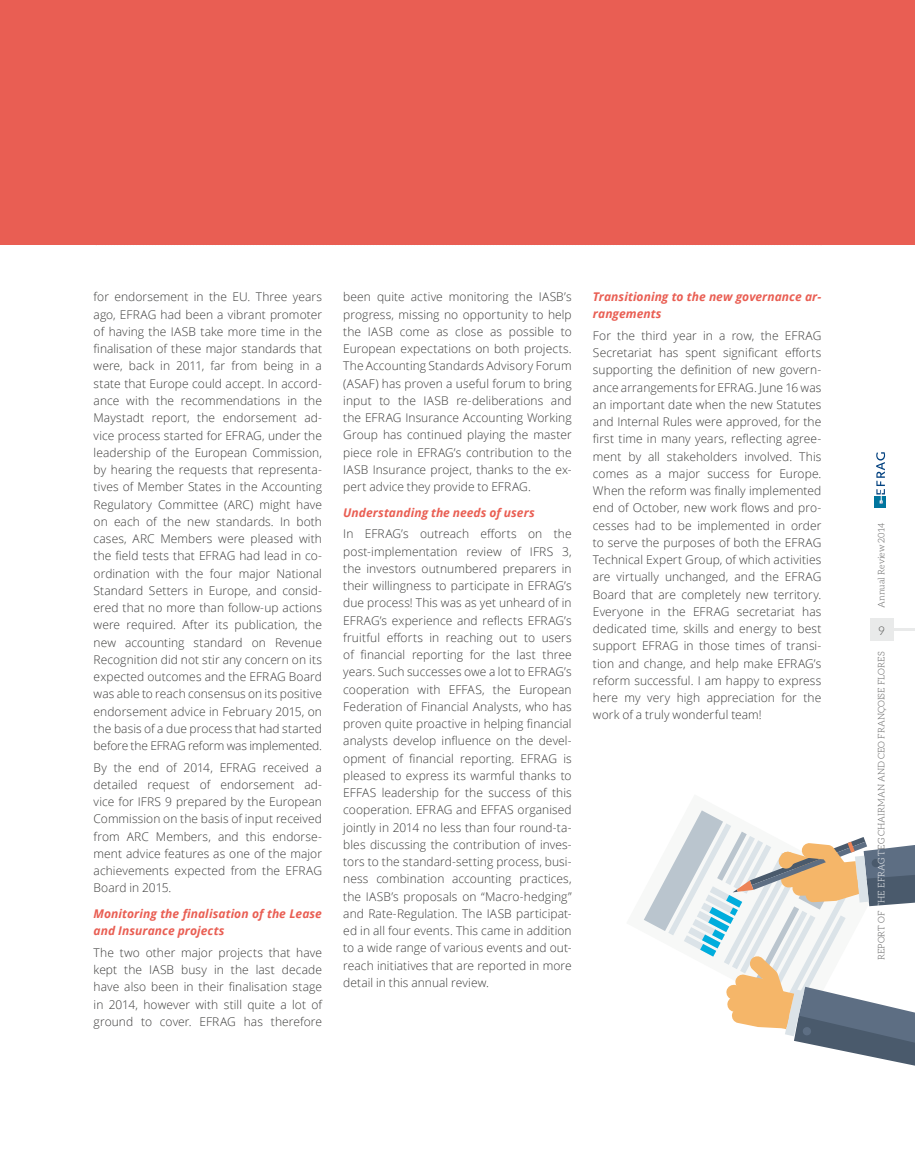
<style>
.page{position:relative;width:915px;height:1170px;background:#fff}
.page>*{position:absolute;margin:0;border:0;box-sizing:border-box;transform-origin:0 0}
.t1{font:300 12px/17.2px "Open Sans";letter-spacing:.005em;color:#3a3a39;text-align:justify}
.t2{font:italic 700 12px/17.2px "Open Sans";letter-spacing:.005em;color:#e95e53}
.t3{font:300 12px "Aleo";color:#565655}
.t4{font:300 9px "Aleo";color:#565655}
.s1{color:#fff}
</style>
<div class="page">
<div style="left:0;top:0;width:914px;height:244px;background:#e95e53"></div>
<svg style="left:96px;top:244px;width:725px;height:1px"></svg>
<hr style="left:891px;top:628px;width:23px;height:3px;background:#e9eaea">
<div style="left:870px;top:618px;width:23px;height:23px;background:#e9eaea"></div>
<div style="left:873px;top:496px;width:12px;height:12px;background:#00759e"></div>
<svg style="left:876px;top:452px;width:8px;height:51px"></svg>
<svg style="left:643px;top:810px;width:271px;height:255px"></svg>
<p class="t1" style="left:94px;top:288px;width:230px">for endorsement in the EU. Three years ago, EFRAG had been a vibrant promoter of having the IASB take more time in the finalisation of these major standards that were, back in 2011, far from being in a state that Europe could accept. In accord&shy;ance with the recommendations in the Maystadt report, the endorsement ad&shy;vice process started for EFRAG, under the leadership of the European Commission, by hearing the requests that representa&shy;tives of Member States in the Accounting Regulatory Committee (ARC) might have on each of the new standards. In both cases, ARC Members were pleased with the field tests that EFRAG had lead in co&shy;ordination with the four major National Standard Setters in Europe, and consid&shy;ered that no more than follow-up actions were required. After its publication, the new accounting standard on Revenue Recognition did not stir any concern on its expected outcomes and the EFRAG Board was able to reach consensus on its positive endorsement advice in February 2015, on the basis of a due process that had started before the EFRAG reform was implemented.</p>
<p class="t1" style="left:94px;top:758px;width:230px">By the end of 2014, EFRAG received a detailed request of endorsement ad&shy;vice for IFRS 9 prepared by the European Commission on the basis of input received from ARC Members, and this endorse&shy;ment advice features as one of the major achievements expected from the EFRAG Board in 2015.</p>
<p class="t2" style="left:94px;top:904px;width:230px">Monitoring the finalisation of the Lease and Insurance projects</p>
<p class="t1" style="left:94px;top:943px;width:230px">The two other major projects that have kept the IASB busy in the last decade have also been in their finalisation stage in 2014, however with still quite a lot of ground to cover. EFRAG has therefore</p>
<p class="t1" style="left:343px;top:288px;width:230px">been quite active monitoring the IASB’s progress, missing no opportunity to help the IASB come as close as possible to European expectations on both projects.<br>The Accounting Standards Advisory Forum (ASAF) has proven a useful forum to bring input to the IASB re-deliberations and the EFRAG Insurance Accounting Working Group has continued playing the master piece role in EFRAG’s contribution to the IASB Insurance project, thanks to the ex&shy;pert advice they provide to EFRAG.</p>
<p class="t2" style="left:343px;top:503px;width:193px">Understanding the needs of users</p>
<p class="t1" style="left:343px;top:525px;width:230px">In EFRAG’s outreach efforts on the post-implementation review of IFRS 3, the investors outnumbered preparers in their willingness to participate in EFRAG’s due process! This was as yet unheard of in EFRAG’s experience and reflects EFRAG’s fruitful efforts in reaching out to users of financial reporting for the last three years. Such successes owe a lot to EFRAG’s cooperation with EFFAS, the European Federation of Financial Analysts, who has proven quite proactive in helping financial analysts develop influence on the devel&shy;opment of financial reporting. EFRAG is pleased to express its warmful thanks to EFFAS leadership for the success of this cooperation. EFRAG and EFFAS organised jointly in 2014 no less than four round-ta&shy;bles discussing the contribution of inves&shy;tors to the standard-setting process, busi&shy;ness combination accounting practices, the IASB’s proposals on “Macro-hedging” and Rate-Regulation. The IASB participat&shy;ed in all four events. This came in addition to a wide range of various events and out&shy;reach initiatives that are reported in more detail in this annual review.</p>
<p class="t2" style="left:592px;top:288px;width:230px">Transitioning to the new governance ar&shy;rangements</p>
<p class="t1" style="left:592px;top:326px;width:230px">For the third year in a row, the EFRAG Secretariat has spent significant efforts supporting the definition of new govern&shy;ance arrangements for EFRAG. June 16 was an important date when the new Statutes and Internal Rules were approved, for the first time in many years, reflecting agree&shy;ment by all stakeholders involved. This comes as a major success for Europe.<br>When the reform was finally implemented end of October, new work flows and pro&shy;cesses had to be implemented in order to serve the purposes of both the EFRAG Technical Expert Group, of which activities are virtually unchanged, and the EFRAG Board that are completely new territory.<br>Everyone in the EFRAG secretariat has dedicated time, skills and energy to best support EFRAG in those times of transi&shy;tion and change, and help make EFRAG’s reform successful. I am happy to express here my very high appreciation for the work of a truly wonderful team!</p>
<p class="t4" style="left:876px;top:608px;width:87px;rotate:-90deg">Annual Review 2014</p>
<p class="t3" style="left:878px;top:623px;width:8px">9</p>
<p class="t4" style="left:876px;top:960px;width:310px;rotate:-90deg">REPORT OF <span class="s1">THE EFRAG T</span>EG CHAIRMAN AND CEO FRANÇOISE FLORES</p>
</div>
